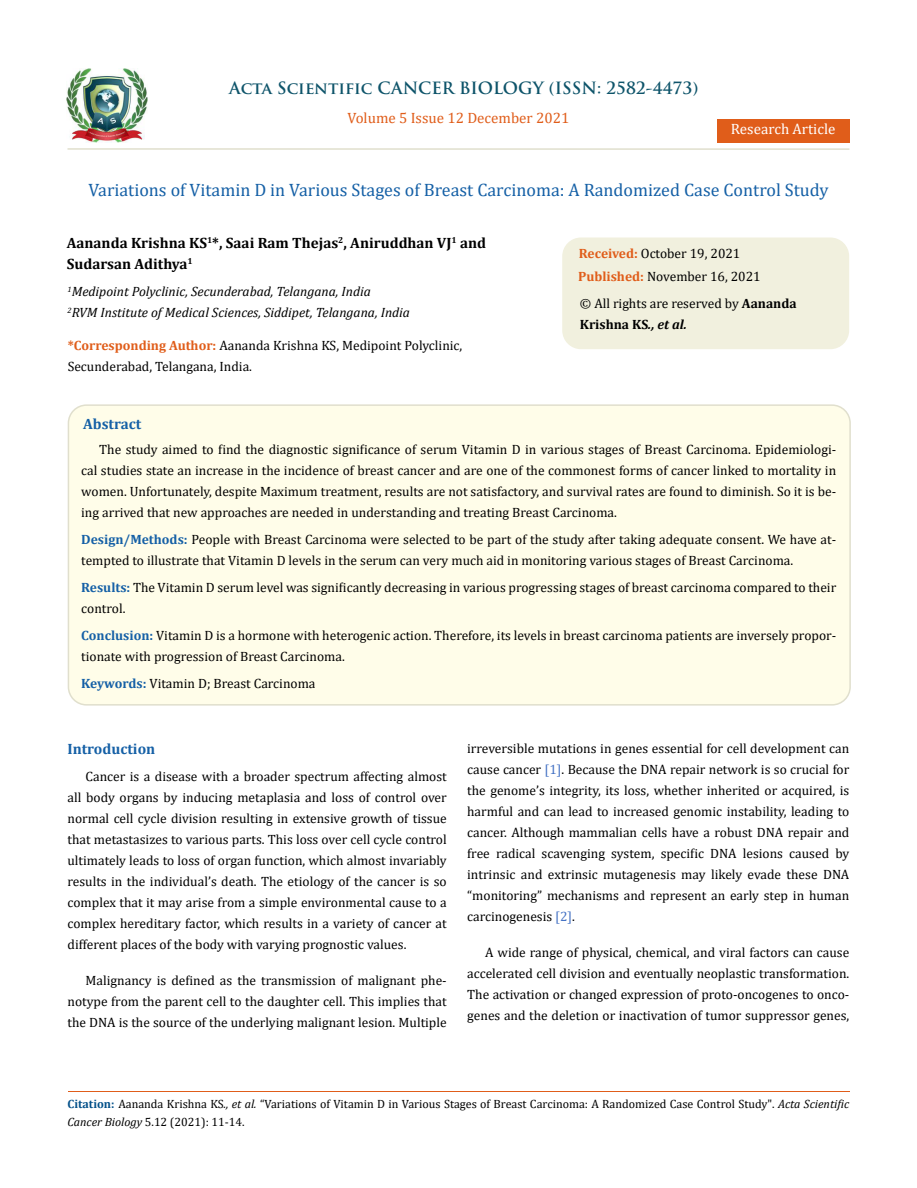
<style>
.page{position:relative;width:917px;height:1188px;background:#fff}
.page>*{position:absolute;margin:0;border:0;box-sizing:border-box;transform-origin:0 0}
.t1{font:18px "Cambria";color:#1560a6}
.t2{font:700 16.5px "Trajan Pro";color:#0e546a}
.t3{font:700 15px/21px "Cambria";color:#000}
.t4{font:15px "Cambria";color:#e05d1a}
.t5{font:700 15px "Cambria";color:#1560a6}
.t6{font:15px "Cambria";color:#fff}
.t7{font:13.5px/21px "Cambria";color:#000}
.t8{font:italic 13.5px/21px "Cambria";color:#000}
.t9{font:12px/18px "Cambria";color:#000}
.s1{font-weight:700;color:#e05d1a}
.s2{font-weight:700}
.s3{font-weight:700;font-style:italic}
.s4{font-weight:700;color:#1560a6}
.s5{color:#4472c4}
.s6{font-weight:700;color:#035089}
.s7{font-style:italic}
</style>
<div class="page">
<img style="left:67px;top:68px;width:80px;height:74px">
<div style="left:717px;top:119px;width:132px;height:23px;background:#e05d1a"></div>
<div style="left:563px;top:238px;width:285px;height:110px;background:#f1f0de;border-radius:18px"></div>
<div style="left:562px;top:238px;width:287px;height:111px;border:2px solid #f1f0de;border-radius:18px"></div>
<div style="left:68px;top:405px;width:782px;height:300px;background:#fffde9;border-radius:18px"></div>
<div style="left:68px;top:404px;width:782px;height:302px;border:2px solid #e0dfcd;border-radius:18px"></div>
<hr style="left:68px;top:1091px;width:781px;height:1px;background:#e05d1a">
<hr style="left:67px;top:148px;width:782px;height:2px;background:#e0dfcd">
<p class="t2" style="left:229px;top:77px;width:471px">Acta Scientific CANCER BIOLOGY (ISSN: 2582-4473)</p>
<p class="t4" style="left:347px;top:109px;width:223px">Volume 5 Issue 12 December 2021</p>
<p class="t6" style="left:731px;top:120px;width:106px">Research Article</p>
<h1 class="t1" style="left:88px;top:180px;width:741px">Variations of Vitamin D in Various Stages of Breast Carcinoma: A Randomized Case Control Study</h1>
<p class="t3" style="left:67px;top:232px;width:421px">Aananda Krishna KS<sup>1</sup>*, Saai Ram Thejas<sup>2</sup>, Aniruddhan VJ<sup>1</sup> and<br>Sudarsan Adithya<sup>1</sup></p>
<p class="t8" style="left:67px;top:281px;width:344px"><sup>1</sup>Medipoint Polyclinic, Secunderabad, Telangana, India<br><sup>2</sup>RVM Institute of Medical Sciences, Siddipet, Telangana, India</p>
<p class="t7" style="left:68px;top:334px;width:396px"><span class="s1">*Corresponding Author:</span> Aananda Krishna KS, Medipoint Polyclinic,<br>Secunderabad, Telangana, India.</p>
<p class="t7" style="left:578px;top:242px;width:184px;line-height:23px"><span class="s1">Received:</span> October 19, 2021<br><span class="s1">Published:</span> November 16, 2021</p>
<p class="t7" style="left:580px;top:292px;width:218px">© All rights are reserved by <span class="s2">Aananda<br>Krishna KS</span><span class="s3">., et al.</span></p>
<p class="t5" style="left:83px;top:413px;width:60px">Abstract</p>
<p class="t7" style="left:81px;top:439px;width:756px;text-align:justify;text-indent:18px">The study aimed to find the diagnostic significance of serum Vitamin D in various stages of Breast Carcinoma. Epidemiologi&shy;cal studies state an increase in the incidence of breast cancer and are one of the commonest forms of cancer linked to mortality in women. Unfortunately, despite Maximum treatment, results are not satisfactory, and survival rates are found to diminish. So it is be&shy;ing arrived that new approaches are needed in understanding and treating Breast Carcinoma.</p>
<p class="t7" style="left:81px;top:529px;width:756px"><span class="s4">Design/Methods:</span> People with Breast Carcinoma were selected to be part of the study after taking adequate consent. We have at&shy;tempted to illustrate that Vitamin D levels in the serum can very much aid in monitoring various stages of Breast Carcinoma.</p>
<p class="t7" style="left:81px;top:577px;width:756px"><span class="s4">Results:</span> The Vitamin D serum level was significantly decreasing in various progressing stages of breast carcinoma compared to their control.</p>
<p class="t7" style="left:81px;top:625px;width:756px"><span class="s4">Conclusion:</span> Vitamin D is a hormone with heterogenic action. Therefore, its levels in breast carcinoma patients are inversely propor&shy;tionate with progression of Breast Carcinoma.</p>
<p class="t7" style="left:81px;top:673px;width:236px"><span class="s4">Keywords:</span> Vitamin D; Breast Carcinoma</p>
<p class="t5" style="left:67px;top:738px;width:89px">Introduction</p>
<p class="t7" style="left:67px;top:766px;width:381px;text-align:justify;text-indent:18px">Cancer is a disease with a broader spectrum affecting almost all body organs by inducing metaplasia and loss of control over normal cell cycle division resulting in extensive growth of tissue that metastasizes to various parts. This loss over cell cycle control ultimately leads to loss of organ function, which almost invariably results in the individual’s death. The etiology of the cancer is so complex that it may arise from a simple environmental cause to a complex hereditary factor, which results in a variety of cancer at different places of the body with varying prognostic values.</p>
<p class="t7" style="left:67px;top:970px;width:381px;text-align:justify;text-indent:18px">Malignancy is defined as the transmission of malignant phe&shy;notype from the parent cell to the daughter cell. This implies that the DNA is the source of the underlying malignant lesion. Multiple</p>
<p class="t7" style="left:467px;top:738px;width:383px;text-align:justify">irreversible mutations in genes essential for cell development can cause cancer <span class="s5">[1]</span>. Because the DNA repair network is so crucial for the genome’s integrity, its loss, whether inherited or acquired, is harmful and can lead to increased genomic instability, leading to cancer. Although mammalian cells have a robust DNA repair and free radical scavenging system, specific DNA lesions caused by intrinsic and extrinsic mutagenesis may likely evade these DNA “monitoring” mechanisms and represent an early step in human carcinogenesis <span class="s5">[2]</span>.</p>
<p class="t7" style="left:467px;top:942px;width:383px;text-align:justify;text-indent:18px">A wide range of physical, chemical, and viral factors can cause accelerated cell division and eventually neoplastic transformation.<br>The activation or changed expression of proto-oncogenes to onco&shy;genes and the deletion or inactivation of tumor suppressor genes,</p>
<p class="t9" style="left:68px;top:1095px;width:783px"><span class="s6">Citation:</span> Aananda Krishna KS<span class="s7">., et al.</span> “Variations of Vitamin D in Various Stages of Breast Carcinoma: A Randomized Case Control Study". <span class="s7">Acta Scientific<br>Cancer Biology</span> 5.12 (2021): 11-14.</p>
</div>
